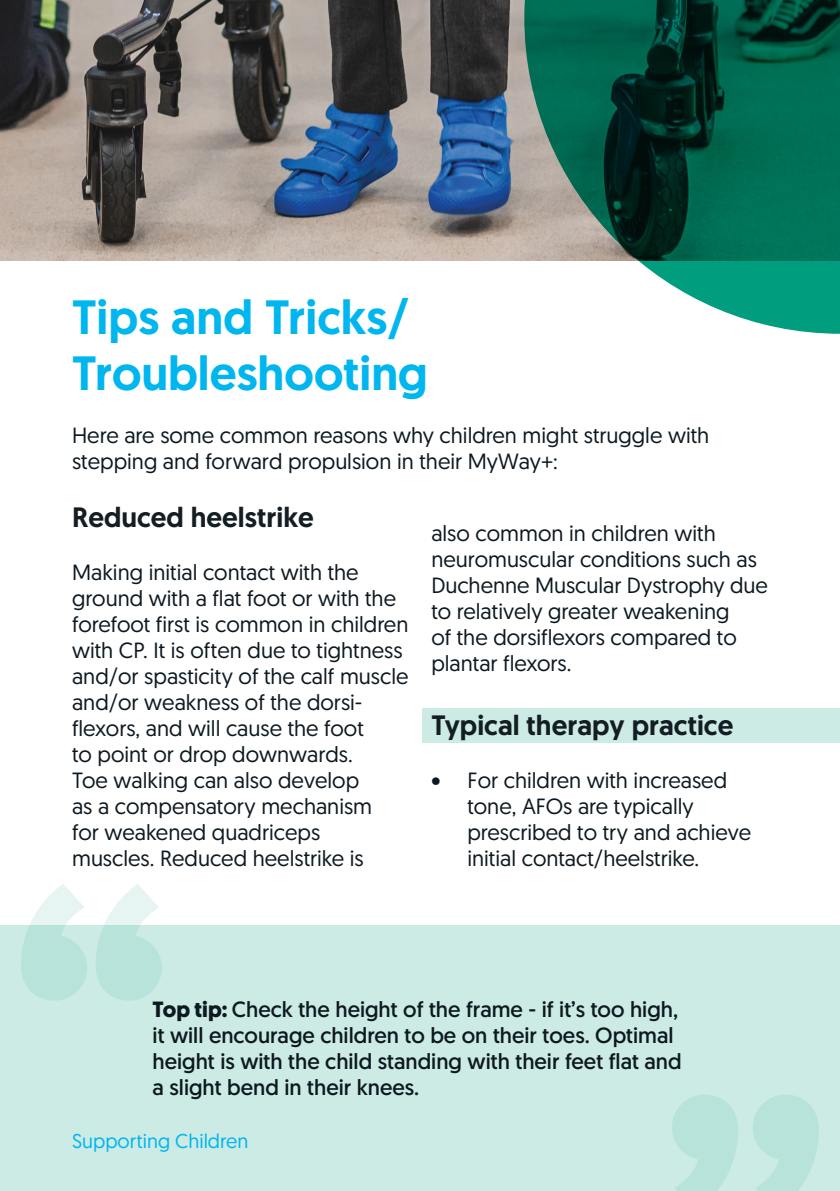
<style>
.page{position:relative;width:840px;height:1191px;background:#fff}
.page>*{position:absolute;margin:0;border:0;box-sizing:border-box;transform-origin:0 0}
.t1{font:500 48px/56px "Geomanist";color:#00b6ef}
.t2{font:500 28px "Geomanist";color:#131d23}
.t3{font:22px/26px "Geomanist";color:#0d1920}
.t4{font:22px/26px "Geomanist";color:#0d1920}
.t5{font:20px "Geomanist";color:#00b6ef}
.s1{font-weight:700}
</style>
<div class="page">
<div style="left:422px;top:708px;width:417px;height:35px;background:#cdebe5"></div>
<hr style="left:839px;top:708px;width:1px;height:34px;background:#009e7f">
<img style="left:0;top:0;width:524px;height:261px">
<div style="left:0;top:925px;width:839px;height:266px;background:#cdebe5"></div>
<svg style="left:524px;top:0;width:315px;height:334px;background:#2e7766"></svg>
<svg style="left:21px;top:884px;width:141px;height:116px"></svg>
<svg style="left:672px;top:1095px;width:146px;height:96px"></svg>
<p class="t1" style="left:72px;top:289px;width:357px">Tips and Tricks/<br>Troubleshooting</p>
<p class="t3" style="left:72px;top:422px;width:638px">Here are some common reasons why children might struggle with stepping and forward propulsion in their MyWay+:</p>
<p class="t2" style="left:72px;top:499px;width:243px">Reduced heelstrike</p>
<p class="t3" style="left:72px;top:559px;width:338px">Making initial contact with the ground with a flat foot or with the forefoot first is common in children with CP. It is often due to tightness and/or spasticity of the calf muscle and/or weakness of the dorsi&shy;flexors, and will cause the foot<br>to point or drop downwards.<br>Toe walking can also develop<br>as a compensatory mechanism<br>for weakened quadriceps<br>muscles. Reduced heelstrike is</p>
<p class="t3" style="left:431px;top:520px;width:338px">also common in children with neuromuscular conditions such as<br>Duchenne Muscular Dystrophy due to relatively greater weakening<br>of the dorsiflexors compared to plantar flexors.</p>
<p class="t2" style="left:431px;top:706px;width:303px">Typical therapy practice</p>
<p class="t3" style="left:467px;top:766px;width:285px;text-indent:-36px">• For children with increased tone, AFOs are typically prescribed to try and achieve initial contact/heelstrike.</p>
<p class="t4" style="left:152px;top:995px;width:530px"><span class="s1">Top tip:</span> Check the height of the frame - if it’s too high, it will encourage children to be on their toes. Optimal height is with the child standing with their feet flat and a slight bend in their knees.</p>
<p class="t5" style="left:72px;top:1128px;width:178px">Supporting Children</p>
</div>
